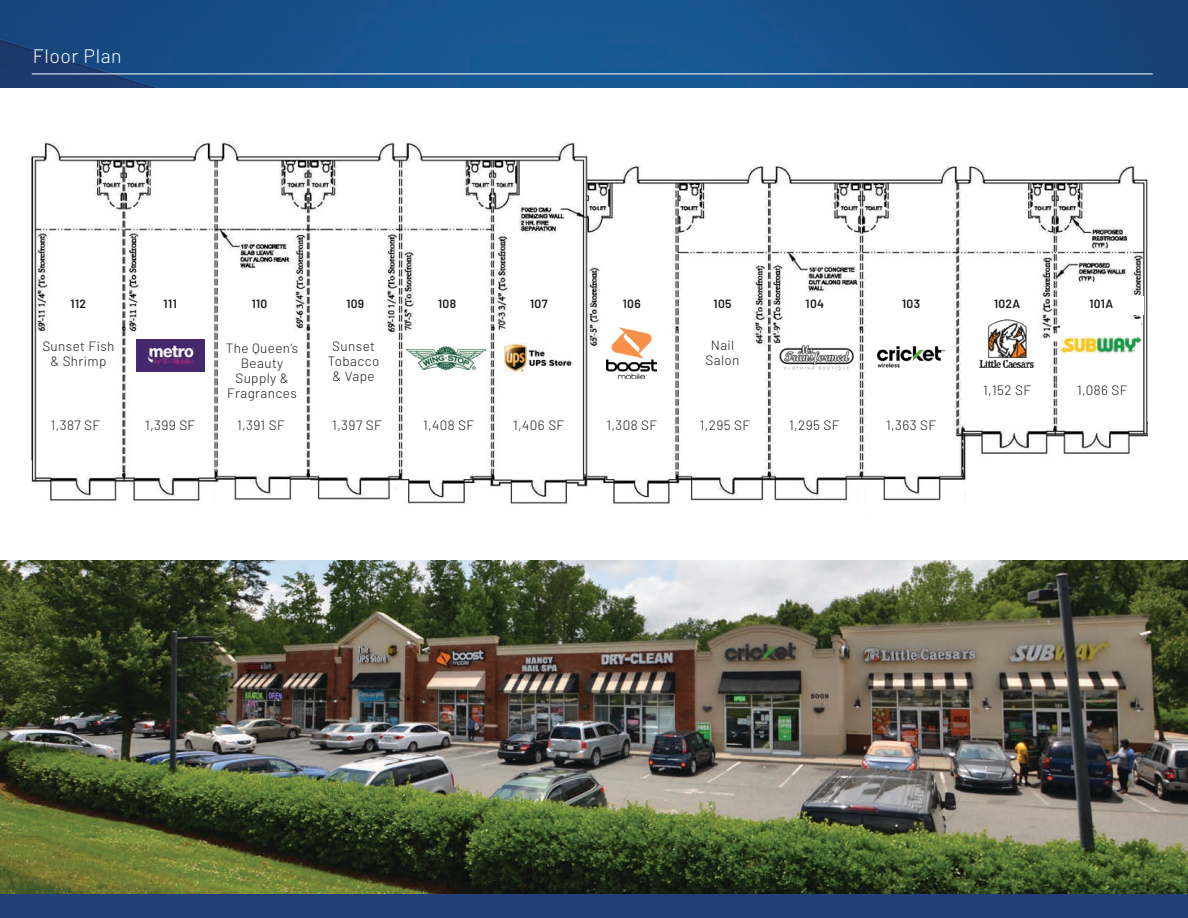
<style>
.page{position:relative;width:1188px;height:918px;background:#fff}
.page>*{position:absolute;margin:0;border:0;box-sizing:border-box;transform-origin:0 0}
.t1{font:300 19.5px "Barlow";letter-spacing:.03em;color:#fff}
.t2{font:300 13.5px/15px "Barlow";letter-spacing:.03em;color:#191919;text-align:center}
.t3{font:600 12px "Barlow";letter-spacing:.03em;color:#191919}
</style>
<div class="page">
<img style="left:0;top:560px;width:1188px;height:334px">
<img style="left:30px;top:142px;width:1117px;height:363px">
<div style="left:1060px;top:320px;width:81px;height:41px;background:#fff"></div>
<img style="left:1060px;top:336px;width:81px;height:17px">
<img style="left:980px;top:320px;width:55px;height:48px">
<img style="left:877px;top:345px;width:68px;height:23px">
<img style="left:607px;top:328px;width:50px;height:50px">
<img style="left:505px;top:343px;width:68px;height:31px">
<img style="left:136px;top:340px;width:68px;height:31px">
<img style="left:776px;top:343px;width:81px;height:36px">
<div style="left:1059px;top:296px;width:85px;height:18px;background:#fff"></div>
<img style="left:407px;top:346px;width:78px;height:24px">
<div style="left:0;top:894px;width:1188px;height:24px;background:#223f7a"></div>
<svg style="left:0;top:0;width:1188px;height:88px;fill:#164f8a"></svg>
<hr style="left:32px;top:74px;width:1121px;height:1px;background:#fff">
<p class="t1" style="left:33px;top:44px;width:90px">Floor Plan</p>
<p class="t3" style="left:438px;top:296px;width:20px">108</p>
<p class="t3" style="left:71px;top:296px;width:17px">112</p>
<p class="t3" style="left:164px;top:296px;width:15px">111</p>
<p class="t3" style="left:252px;top:296px;width:17px">110</p>
<p class="t3" style="left:346px;top:296px;width:19px">109</p>
<p class="t3" style="left:530px;top:296px;width:19px">107</p>
<p class="t3" style="left:623px;top:296px;width:19px">106</p>
<p class="t3" style="left:714px;top:296px;width:19px">105</p>
<p class="t3" style="left:806px;top:296px;width:20px">104</p>
<p class="t3" style="left:902px;top:296px;width:19px">103</p>
<p class="t3" style="left:994px;top:296px;width:28px">102A</p>
<p class="t3" style="left:1089px;top:296px;width:25px">101A</p>
<p class="t2" style="left:42px;top:339px;width:74px">Sunset Fish</p>
<p class="t2" style="left:50px;top:354px;width:58px">&amp; Shrimp</p>
<p class="t2" style="left:226px;top:341px;width:74px">The Queen’s<br>Beauty<br>Supply &amp;<br>Fragrances</p>
<p class="t2" style="left:332px;top:339px;width:44px">Sunset</p>
<p class="t2" style="left:328px;top:354px;width:53px">Tobacco</p>
<p class="t2" style="left:333px;top:369px;width:44px">&amp; Vape</p>
<p class="t2" style="left:711px;top:338px;width:25px">Nail</p>
<p class="t2" style="left:706px;top:353px;width:35px">Salon</p>
<p class="t2" style="left:51px;top:417px;width:51px">1,387 SF</p>
<p class="t2" style="left:145px;top:417px;width:52px">1,399 SF</p>
<p class="t2" style="left:332px;top:417px;width:51px">1,397 SF</p>
<p class="t2" style="left:513px;top:417px;width:53px">1,406 SF</p>
<p class="t2" style="left:606px;top:417px;width:52px">1,308 SF</p>
<p class="t2" style="left:700px;top:417px;width:52px">1,295 SF</p>
<p class="t2" style="left:886px;top:417px;width:51px">1,363 SF</p>
<p class="t2" style="left:423px;top:417px;width:53px">1,408 SF</p>
<p class="t2" style="left:237px;top:417px;width:49px">1,391 SF</p>
<p class="t2" style="left:789px;top:417px;width:52px">1,295 SF</p>
<p class="t2" style="left:983px;top:383px;width:50px">1,152 SF</p>
<p class="t2" style="left:1077px;top:383px;width:52px">1,086 SF</p>
</div>
